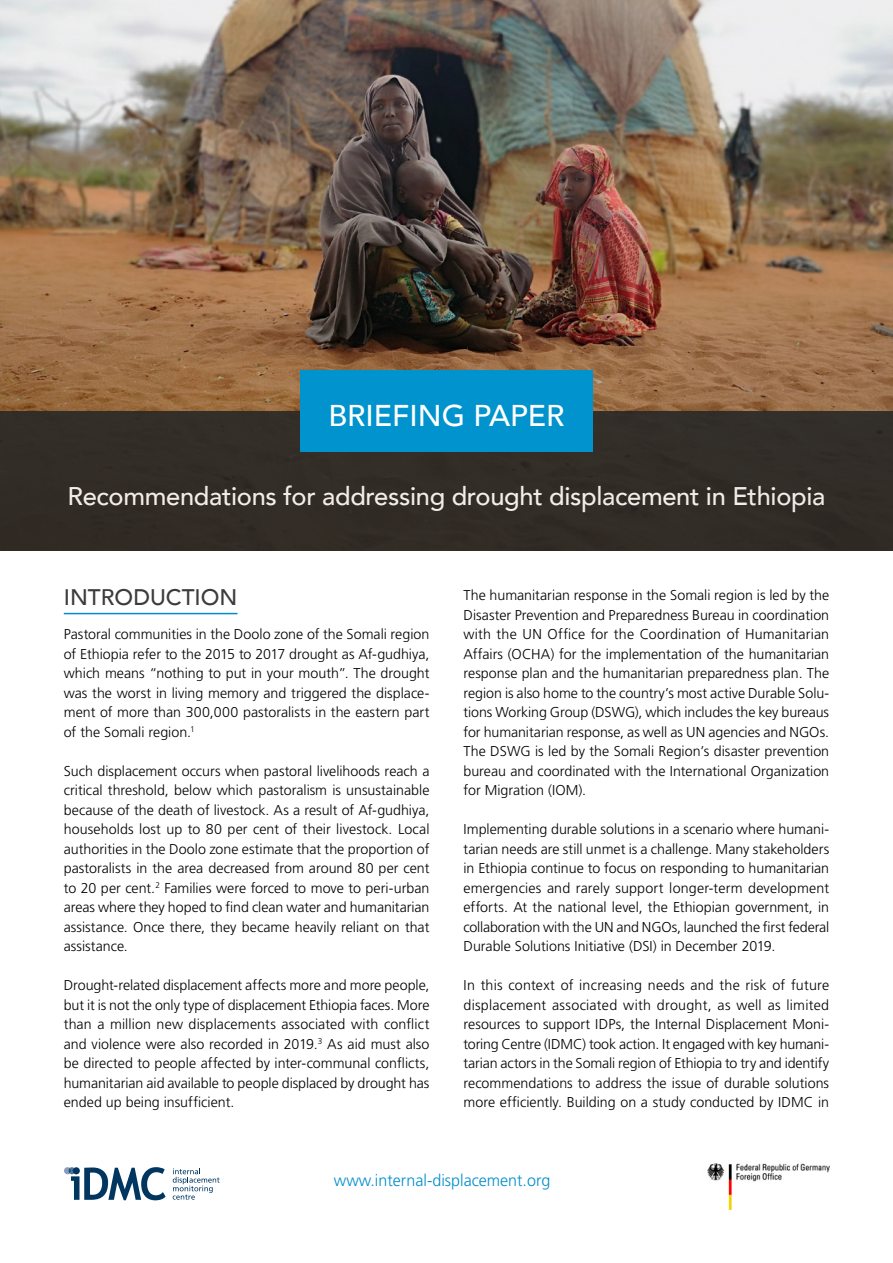
<style>
.page{position:relative;width:893px;height:1263px;background:#fff}
.page>*{position:absolute;margin:0;border:0;box-sizing:border-box;transform-origin:0 0}
.t1{font:500 30px "Avenir";color:#fff}
.t2{font:500 25.5px "Avenir";letter-spacing:-.015em;color:#fff}
.t3{font:500 22.5px "Avenir";color:#3c3c3b}
.t4{font:300 16.5px "Frutiger LT Std";color:#008eca}
.t5{font:300 14.25px/19.5px "Frutiger LT Std";color:#000;text-align:justify}
</style>
<div class="page">
<img style="left:0;top:0;width:893px;height:411px">
<svg style="left:64px;top:1167px;width:102px;height:33px"></svg>
<svg style="left:173px;top:1168px;width:47px;height:32px"></svg>
<div style="left:0;top:411px;width:893px;height:140px;background:#322c26"></div>
<div style="left:300px;top:371px;width:293px;height:81px;background:#0093cd"></div>
<hr style="left:64px;top:613px;width:173px;height:1px;background:#008eca">
<img style="left:707px;top:1163px;width:123px;height:46px">
<h1 class="t1" style="left:328px;top:390px;width:238px">BRIEFING PAPER</h1>
<h2 class="t2" style="left:68px;top:474px;width:759px">Recommendations for addressing drought displacement in Ethiopia</h2>
<h3 class="t3" style="left:64px;top:577px;width:175px">INTRODUCTION</h3>
<p class="t5" style="left:64px;top:625px;width:367px">Pastoral communities in the Doolo zone of the Somali region of Ethiopia refer to the 2015 to 2017 drought as Af-gudhiya, which means “nothing to put in your mouth”. The drought was the worst in living memory and triggered the displace&shy;ment of more than 300,000 pastoralists in the eastern part of the Somali region.<sup>1</sup></p>
<p class="t5" style="left:64px;top:761px;width:367px">Such displacement occurs when pastoral livelihoods reach a critical threshold, below which pastoralism is unsustainable because of the death of livestock. As a result of Af-gudhiya, households lost up to 80 per cent of their livestock. Local authorities in the Doolo zone estimate that the proportion of pastoralists in the area decreased from around 80 per cent to 20 per cent.<sup>2</sup> Families were forced to move to peri-urban areas where they hoped to find clean water and humanitarian assistance. Once there, they became heavily reliant on that assistance.</p>
<p class="t5" style="left:64px;top:976px;width:367px">Drought-related displacement affects more and more people, but it is not the only type of displacement Ethiopia faces. More than a million new displacements associated with conflict and violence were also recorded in 2019.<sup>3</sup> As aid must also be directed to people affected by inter-communal conflicts, humanitarian aid available to people displaced by drought has ended up being insufficient.</p>
<p class="t5" style="left:463px;top:586px;width:367px">The humanitarian response in the Somali region is led by the Disaster Prevention and Preparedness Bureau in coordination with the UN Office for the Coordination of Humanitarian Affairs (OCHA) for the implementation of the humanitarian response plan and the humanitarian preparedness plan. The region is also home to the country’s most active Durable Solu&shy;tions Working Group (DSWG), which includes the key bureaus for humanitarian response, as well as UN agencies and NGOs.<br>The DSWG is led by the Somali Region’s disaster prevention bureau and coordinated with the International Organization for Migration (IOM).</p>
<p class="t5" style="left:463px;top:819px;width:367px">Implementing durable solutions in a scenario where humani&shy;tarian needs are still unmet is a challenge. Many stakeholders in Ethiopia continue to focus on responding to humanitarian emergencies and rarely support longer-term development efforts. At the national level, the Ethiopian government, in collaboration with the UN and NGOs, launched the first federal Durable Solutions Initiative (DSI) in December 2019.</p>
<p class="t5" style="left:463px;top:975px;width:367px">In this context of increasing needs and the risk of future displacement associated with drought, as well as limited resources to support IDPs, the Internal Displacement Moni&shy;toring Centre (IDMC) took action. It engaged with key humani&shy;tarian actors in the Somali region of Ethiopia to try and identify recommendations to address the issue of durable solutions more efficiently. Building on a study conducted by IDMC in</p>
<p class="t4" style="left:334px;top:1171px;width:218px">www.internal-displacement.org</p>
</div>
